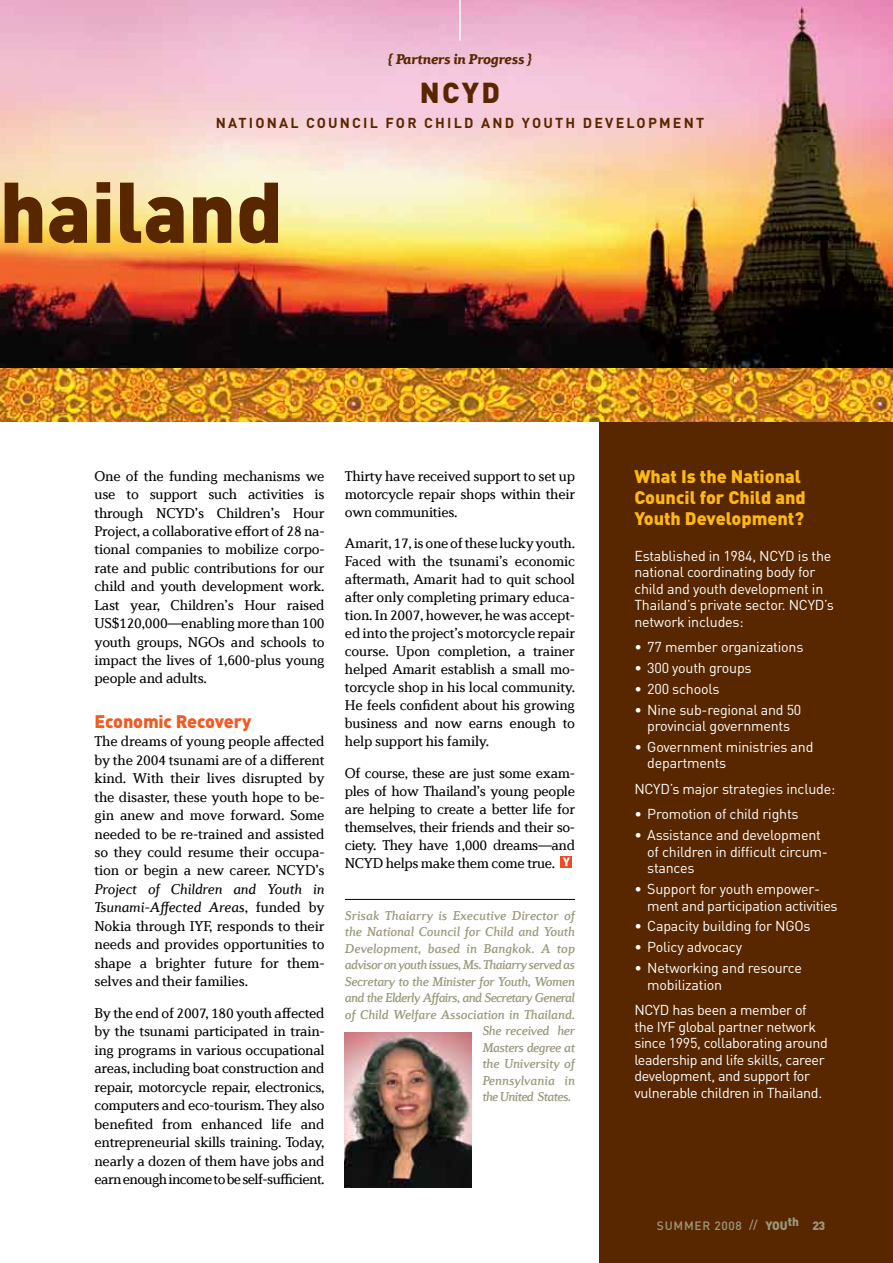
<style>
.page{position:relative;width:893px;height:1263px;background:#fff}
.page>*{position:absolute;margin:0;border:0;box-sizing:border-box;transform-origin:0 0}
.t1{font:900 84.6px "DINOT";color:#582700}
.t2{font:900 28.5px "DINOT";color:#582700}
.t3{font:900 18px/21px "DINOT";color:#fdb813}
.t4{font:900 18px "DINOT";color:#f15a22}
.t5{font:15px/18.5px "Diverda Serif Com";letter-spacing:-.015em;color:#000;text-align:justify}
.t6{font:italic 900 15px "Diverda Serif Com";letter-spacing:-.015em;color:#582700}
.t7{font:14.25px/16.5px "DINOT";letter-spacing:-.015em;color:#fff}
.t8{font:700 14.25px "DINOT";letter-spacing:.155em;color:#582700}
.t9{font:italic 500 13.5px "Diverda Serif Com";letter-spacing:-.025em;color:#9b997d}
.t10{font:italic 500 13.5px "Diverda Serif Com";color:#9b997d}
.t11{font:italic 500 13.5px "Diverda Serif Com";letter-spacing:-.05em;color:#9b997d}
.t12{font:italic 500 13.5px "Diverda Serif Com";letter-spacing:-.045em;color:#9b997d}
.t13{font:500 12px "DINOT";letter-spacing:.06em;color:#9b997d}
.t14{font:900 12px "DINOT";color:#9b997d}
.s1{font-style:italic}
.s2{font-weight:900}
</style>
<div class="page">
<img style="left:0;top:0;width:893px;height:368px">
<hr style="left:345px;top:899px;width:230px;height:1px;background:#000">
<div style="left:561px;top:856px;width:11px;height:12px;background:#f04c23"></div>
<svg style="left:563px;top:857px;width:7px;height:9px"></svg>
<div style="left:600px;top:418px;width:293px;height:845px;background:#582700"></div>
<img style="left:345px;top:1032px;width:127px;height:155px">
<hr style="left:459px;top:0;width:2px;height:40px;background:#fff">
<img style="left:0;top:368px;width:893px;height:53px">
<p class="t6" style="left:388px;top:51px;width:146px">{ Partners in Progress }</p>
<h2 class="t2" style="left:420px;top:74px;width:82px">ncYD</h2>
<p class="t8" style="left:216px;top:113px;width:390px">NATIONAL COU NCIL FOR CHILD AND YOUTH DEVE</p>
<p class="t8" style="left:627px;top:113px;width:79px">LOPME NT</p>
<h1 class="t1" style="left:0;top:155px;width:285px">hailand</h1>
<p class="t5" style="left:94px;top:466px;width:232px">One of the funding mechanisms we use to support such activities is through NCYD’s Children’s Hour Project, a collaborative effort of 28 na&shy;tional companies to mobilize corpo&shy;rate and public contributions for our child and youth development work.<br>Last year, Children’s Hour raised US$120,000—enabling more than 100 youth groups, NGOs and schools to impact the lives of 1,600-plus young people and adults.</p>
<p class="t4" style="left:94px;top:709px;width:158px">Economic Recovery</p>
<p class="t5" style="left:94px;top:732px;width:232px">The dreams of young people affected by the 2004 tsunami are of a different kind. With their lives disrupted by the disaster, these youth hope to be&shy;gin anew and move forward. Some needed to be re-trained and assisted so they could resume their occupa&shy;tion or begin a new career. NCYD’s</p>
<p class="t5" style="left:94px;top:880px;width:232px"><span class="s1">Project of Children and Youth in Tsunami-Affected Areas</span>, funded by Nokia through IYF, responds to their needs and provides opportunities to shape a brighter future for them&shy;selves and their families.</p>
<p class="t5" style="left:94px;top:1004px;width:232px">By the end of 2007, 180 youth affected by the tsunami participated in train&shy;ing programs in various occupational areas, including boat construction and repair, motorcycle repair, electronics, computers and eco-tourism. They also benefited from enhanced life and entrepreneurial skills training. Today, nearly a dozen of them have jobs and earn enough income to be self-sufficient.</p>
<p class="t5" style="left:345px;top:467px;width:232px;line-height:18px">Thirty have received support to set up motorcycle repair shops within their own communities.</p>
<p class="t5" style="left:345px;top:534px;width:232px;line-height:18px">Amarit, 17, is one of these lucky youth.<br>Faced with the tsunami’s economic aftermath, Amarit had to quit school after only completing primary educa&shy;tion. In 2007, however, he was accept&shy;ed into the project’s motorcycle repair course. Upon completion, a trainer helped Amarit establish a small mo&shy;torcycle shop in his local community.<br>He feels confident about his growing business and now earns enough to help support his family.</p>
<p class="t5" style="left:345px;top:764px;width:232px;line-height:18px">Of course, these are just some exam&shy;ples of how Thailand’s young people are helping to create a better life for themselves, their friends and their so&shy;ciety. They have 1,000 dreams—and NCYD helps make them come true.</p>
<p class="t10" style="left:345px;top:908px;width:232px">Srisak Thaiarry is Executive Director of</p>
<p class="t9" style="left:345px;top:924px;width:232px">the National Council for Child and Youth</p>
<p class="t10" style="left:345px;top:941px;width:232px">Development, based in Bangkok. A top</p>
<p class="t12" style="left:345px;top:957px;width:232px">advisor on youth issues, Ms. Thaiarry served as</p>
<p class="t9" style="left:345px;top:974px;width:232px">Secretary to the Minister for Youth, Women</p>
<p class="t11" style="left:345px;top:990px;width:232px">and the Elderly Affairs, and Secretary General</p>
<p class="t9" style="left:345px;top:1007px;width:232px">of Child Welfare Association in Thailand.</p>
<p class="t9" style="left:482px;top:1023px;width:94px">She received her</p>
<p class="t9" style="left:482px;top:1040px;width:94px">Masters degree at</p>
<p class="t9" style="left:482px;top:1056px;width:94px">the University of</p>
<p class="t10" style="left:482px;top:1073px;width:94px">Pennsylvania in</p>
<p class="t11" style="left:482px;top:1089px;width:90px">the United States.</p>
<p class="t3" style="left:634px;top:465px;width:173px">What Is the National<br>Council for Child and<br>Youth Development?</p>
<p class="t7" style="left:634px;top:547px;width:201px">Established in 1984, N CYD is the national coordinating body for child and youth development in<br>Thailand’s private sector. N CYD’s network includes:</p>
<p class="t7" style="left:634px;top:638px;width:171px">• 77 member organizations</p>
<p class="t7" style="left:634px;top:659px;width:119px">• 300 youth groups</p>
<p class="t7" style="left:634px;top:680px;width:87px">• 200 schools</p>
<p class="t7" style="left:634px;top:701px;width:169px;text-align:center">• Nine sub-regional and 50 provincial governments</p>
<p class="t7" style="left:647px;top:738px;width:168px;text-indent:-13px">• Government ministries and departments</p>
<p class="t7" style="left:634px;top:780px;width:202px">N CYD’s major strategies include:</p>
<p class="t7" style="left:634px;top:805px;width:166px">• Promotion of child rights</p>
<p class="t7" style="left:647px;top:826px;width:182px;text-indent:-13px">• Assistance and development of children in difficult circum&shy;stances</p>
<p class="t7" style="left:647px;top:880px;width:192px;text-indent:-13px">• Support for youth empower&shy;ment and participation activities</p>
<p class="t7" style="left:634px;top:917px;width:178px">• Capacity building for NGOs</p>
<p class="t7" style="left:634px;top:938px;width:109px">• Policy advocacy</p>
<p class="t7" style="left:647px;top:959px;width:156px;text-indent:-13px">• Networking and resource mobilization</p>
<p class="t7" style="left:634px;top:1001px;width:195px">N CYD has been a member of the IYF global partner network since 1995, collaborating around leadership and life skills, career development, and support for vulnerable children in Thailand.</p>
<p class="t13" style="left:657px;top:1217px;width:117px">SUMMER 2008 // <span class="s2">YOU</span></p>
<p class="t14" style="left:788px;top:1215px;width:39px">th 23</p>
</div>
